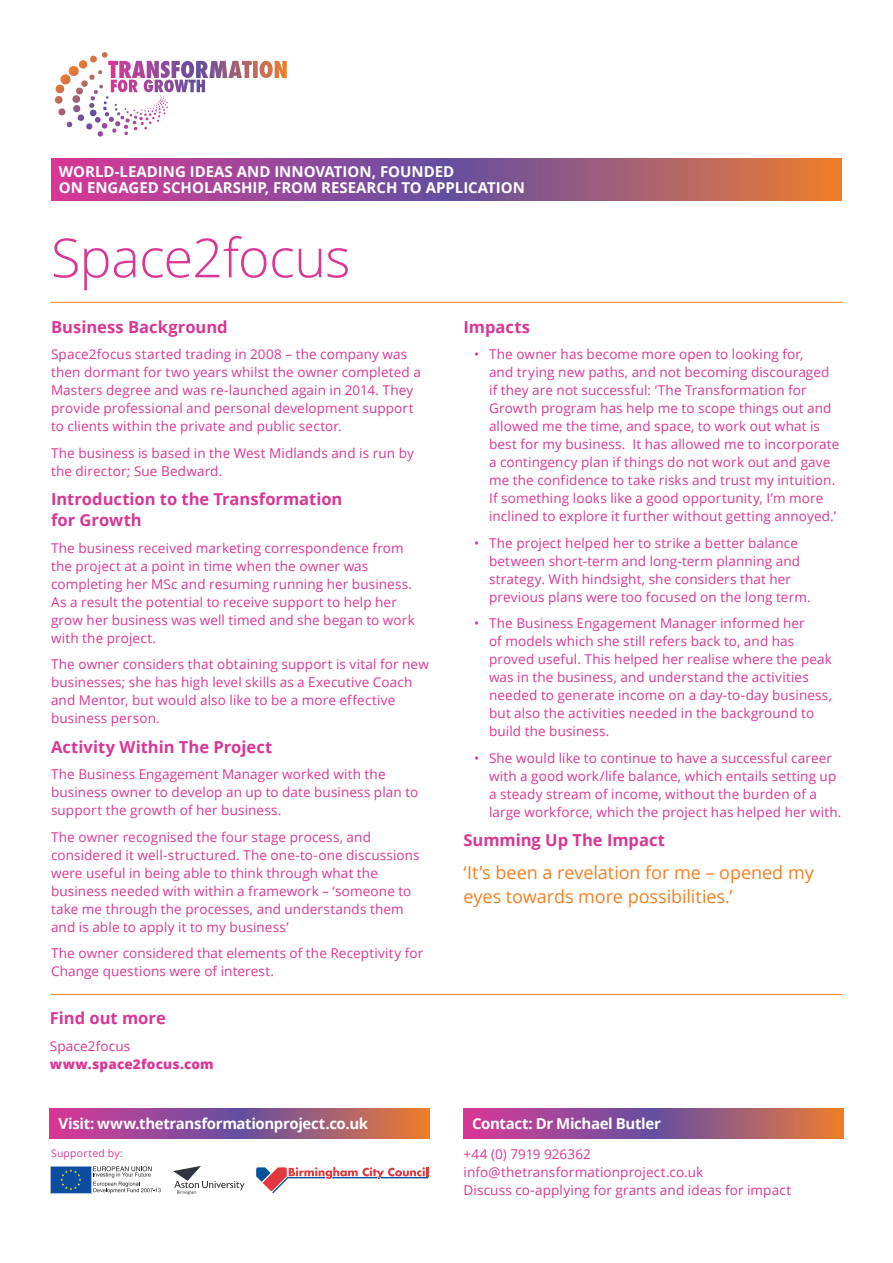
<style>
.page{position:relative;width:893px;height:1263px;background:#fff}
.page>*{position:absolute;margin:0;border:0;box-sizing:border-box;transform-origin:0 0}
.t1{font:300 54px "Open Sans";letter-spacing:-.015em;color:#d93695}
.t2{font:18px/24px "Open Sans";letter-spacing:-.005em;color:#f37f21}
.t3{font:700 16.5px/21px "Open Sans";color:#d93695}
.t4{font:700 15px/16.5px "Open Sans";color:#fff}
.t5{font:700 15px "Open Sans";letter-spacing:-.025em;color:#fff}
.t6{font:13.5px/18px "Open Sans";letter-spacing:.01em;color:#d93695}
.t7{font:800 13.5px "Open Sans";letter-spacing:.015em;color:#d93695}
.t8{font:10.5px "Open Sans";letter-spacing:.02em;color:#d93695}
</style>
<div class="page">
<svg style="left:55px;top:52px;width:232px;height:52px"></svg>
<svg style="left:50px;top:1166px;width:111px;height:28px"></svg>
<svg style="left:256px;top:1167px;width:172px;height:26px"></svg>
<svg style="left:173px;top:1166px;width:71px;height:29px"></svg>
<svg style="left:51px;top:158px;width:791px;height:43px;background:#a45482"></svg>
<hr style="left:51px;top:994px;width:791px;height:1px;background:#f37f21">
<svg style="left:50px;top:1109px;width:379px;height:29px;background:#a45482"></svg>
<svg style="left:463px;top:1109px;width:380px;height:29px;background:#a45482"></svg>
<hr style="left:51px;top:302px;width:792px;height:1px;background:#f37f21">
<p class="t4" style="left:59px;top:163px;width:467px">WORLD-LEADING IDEAS AND INNOVATION, FOUNDED<br>ON ENGAGED SCHOLARSHIP, FROM RESEARCH TO APPLICATION</p>
<h1 class="t1" style="left:51px;top:221px;width:301px">Space2focus</h1>
<p class="t3" style="left:51px;top:316px;width:178px">Business Background</p>
<p class="t6" style="left:51px;top:346px;width:371px">Space2focus started trading in 2008 – the company was then dormant for two years whilst the owner completed a Masters degree and was re-launched again in 2014. They provide professional and personal development support to clients within the private and public sector.</p>
<p class="t6" style="left:51px;top:444px;width:364px">The business is based in the West Midlands and is run by the director; Sue Bedward.</p>
<p class="t3" style="left:51px;top:489px;width:293px">Introduction to the Transformation for Growth</p>
<p class="t6" style="left:51px;top:539px;width:365px">The business received marketing correspondence from the project at a point in time when the owner was completing her MSc and resuming running her business.<br>As a result the potential to receive support to help her grow her business was well timed and she began to work with the project.</p>
<p class="t6" style="left:51px;top:656px;width:379px">The owner considers that obtaining support is vital for new businesses; she has high level skills as a Executive Coach and Mentor, but would also like to be a more effective business person.</p>
<p class="t3" style="left:51px;top:736px;width:223px">Activity Within The Project</p>
<p class="t6" style="left:51px;top:766px;width:369px">The Business Engagement Manager worked with the business owner to develop an up to date business plan to support the growth of her business.</p>
<p class="t6" style="left:51px;top:828px;width:370px">The owner recognised the four stage process, and considered it well-structured. The one-to-one discussions were useful in being able to think through what the business needed with within a framework – ‘someone to take me through the processes, and understands them and is able to apply it to my business’</p>
<p class="t6" style="left:51px;top:945px;width:374px">The owner considered that elements of the Receptivity for<br>Change questions were of interest.</p>
<p class="t3" style="left:50px;top:1008px;width:117px">Find out more</p>
<p class="t6" style="left:50px;top:1037px;width:82px">Space2focus</p>
<p class="t7" style="left:50px;top:1054px;width:165px">www.space2focus.com</p>
<p class="t3" style="left:463px;top:316px;width:68px">Impacts</p>
<p class="t6" style="left:489px;top:346px;width:352px;text-indent:-15px">• The owner has become more open to looking for,<br>and trying new paths, and not becoming discouraged if they are not successful: ‘The Transformation for Growth program has help me to scope things out and allowed me the time, and space, to work out what is best for my business. It has allowed me to incorporate a contingency plan if things do not work out and gave me the confidence to take risks and trust my intuition.<br>If something looks like a good opportunity, I’m more inclined to explore it further without getting annoyed.’</p>
<p class="t6" style="left:489px;top:534px;width:323px;text-indent:-15px">• The project helped her to strike a better balance between short-term and long-term planning and strategy. With hindsight, she considers that her previous plans were too focused on the long term.</p>
<p class="t6" style="left:489px;top:614px;width:344px;text-indent:-15px">• The Business Engagement Manager informed her<br>of models which she still refers back to, and has proved useful. This helped her realise where the peak was in the business, and understand the activities needed to generate income on a day-to-day business, but also the activities needed in the background to build the business.</p>
<p class="t6" style="left:489px;top:749px;width:354px;text-indent:-15px">• She would like to continue to have a successful career with a good work/life balance, which entails setting up a steady stream of income, without the burden of a large workforce, which the project has helped her with.</p>
<p class="t3" style="left:463px;top:830px;width:203px">Summing Up The Impact</p>
<h2 class="t2" style="left:463px;top:860px;width:352px">‘It’s been a revelation for me – opened my eyes towards more possibilities.’</h2>
<p class="t5" style="left:58px;top:1115px;width:311px">Visit: www.thetransformationproject.co.uk</p>
<p class="t5" style="left:472px;top:1115px;width:190px">Contact: Dr Michael Butler</p>
<p class="t6" style="left:463px;top:1145px;width:329px">+44 (0) 7919 926362 info@thetransformationproject.co.uk<br>Discuss co-applying for grants and ideas for impact</p>
<p class="t8" style="left:51px;top:1147px;width:73px">Supported by:</p>
</div>
